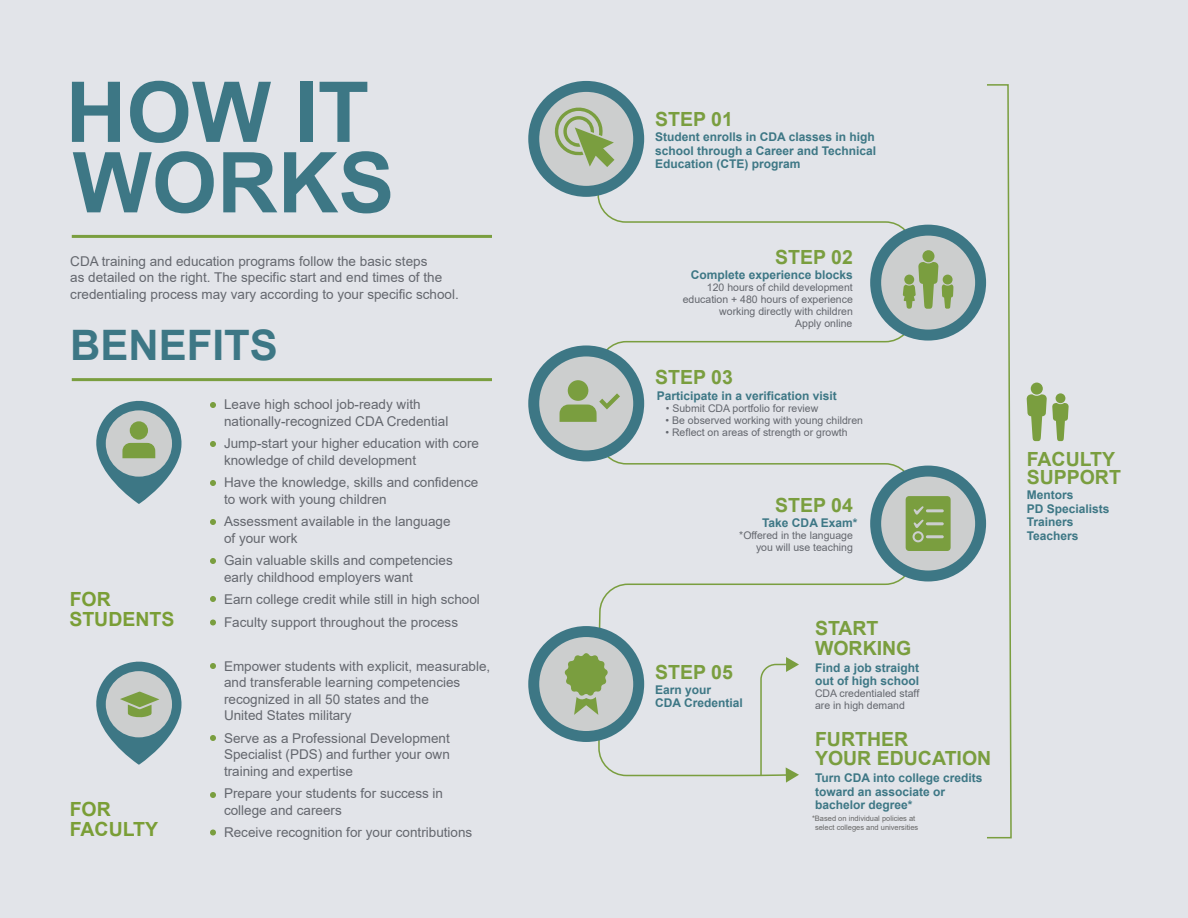
<style>
.page{position:relative;width:1188px;height:918px;background:#e2e4e9}
.page>*{position:absolute;margin:0;border:0;box-sizing:border-box;transform-origin:0 0}
.t1{font:700 84px/70.5px "Arial";color:#3d7785}
.t2{font:700 42px "Arial";color:#3d7785}
.t3{font:700 19.5px/19.8px "Arial";color:#7a9e3f}
.t4{font:700 19.5px/19.6px "Arial";color:#7a9e36}
.t5{font:13.5px/16.5px "Arial";color:#64676e}
.t6{font:700 12px/13.5px "Arial";color:#3d7785}
.t7{font:10.5px/12px "Arial";color:#64676e;text-align:right}
.t8{font:7.5px/9px "Arial";color:#676767;text-align:center}
</style>
<div class="page">
<svg style="left:597px;top:164px;width:317px;height:613px"></svg>
<hr style="left:72px;top:378px;width:420px;height:3px;background:#7a9e3f">
<hr style="left:72px;top:235px;width:420px;height:3px;background:#7a9e3f">
<svg style="left:534px;top:351px;width:105px;height:105px;background:#b5c0c2"></svg>
<div style="left:528px;top:345px;width:116px;height:116px;border:11px solid #3d7785;border-radius:50%"></div>
<div style="left:568px;top:380px;width:20px;height:21px;background:#7a9e3f;border-radius:50%"></div>
<svg style="left:560px;top:393px;width:60px;height:29px;background:#a5b78a"></svg>
<svg style="left:876px;top:230px;width:105px;height:105px;background:#b3bfc1"></svg>
<div style="left:870px;top:225px;width:116px;height:116px;border:11px solid #3d7785;border-radius:50%"></div>
<svg style="left:903px;top:262px;width:50px;height:47px;background:#a4b688"></svg>
<div style="left:922px;top:250px;width:13px;height:12px;background:#7a9e3f;border-radius:50%"></div>
<div style="left:904px;top:275px;width:10px;height:10px;background:#7a9e3f;border-radius:50%"></div>
<div style="left:943px;top:275px;width:10px;height:10px;background:#7a9e3f;border-radius:50%"></div>
<div style="left:1031px;top:383px;width:12px;height:12px;background:#7a9e3f;border-radius:50%"></div>
<svg style="left:1027px;top:394px;width:42px;height:47px"></svg>
<div style="left:1056px;top:393px;width:9px;height:10px;background:#7a9e3f;border-radius:50%"></div>
<svg style="left:760px;top:657px;width:39px;height:126px"></svg>
<svg style="left:96px;top:662px;width:86px;height:103px"></svg>
<svg style="left:96px;top:401px;width:86px;height:103px"></svg>
<div style="left:130px;top:421px;width:18px;height:19px;background:#7a9e3f;border-radius:50%"></div>
<svg style="left:876px;top:471px;width:105px;height:105px;background:#b4bfc1"></svg>
<div style="left:870px;top:466px;width:116px;height:115px;border:11px solid #3d7785;border-radius:50%"></div>
<svg style="left:906px;top:496px;width:45px;height:55px;background:#84a350"></svg>
<svg style="left:534px;top:632px;width:105px;height:104px;background:#b3bfc1"></svg>
<div style="left:528px;top:626px;width:116px;height:116px;border:11px solid #3d7785;border-radius:50%"></div>
<svg style="left:564px;top:653px;width:44px;height:62px;background:#9db27c"></svg>
<svg style="left:534px;top:86px;width:105px;height:105px;background:#abbabd"></svg>
<div style="left:528px;top:81px;width:116px;height:116px;border:11px solid #3d7785;border-radius:50%"></div>
<svg style="left:553px;top:105px;width:61px;height:62px;background:#aebc9a"></svg>
<svg style="left:210px;top:402px;width:6px;height:6px"></svg>
<svg style="left:210px;top:441px;width:6px;height:6px"></svg>
<svg style="left:210px;top:480px;width:6px;height:6px"></svg>
<svg style="left:210px;top:519px;width:6px;height:6px"></svg>
<svg style="left:210px;top:558px;width:6px;height:6px"></svg>
<svg style="left:210px;top:596px;width:6px;height:6px"></svg>
<svg style="left:210px;top:619px;width:6px;height:7px"></svg>
<svg style="left:210px;top:735px;width:6px;height:6px"></svg>
<svg style="left:210px;top:663px;width:6px;height:6px"></svg>
<svg style="left:210px;top:792px;width:6px;height:6px"></svg>
<svg style="left:210px;top:829px;width:6px;height:7px"></svg>
<svg style="left:985px;top:84px;width:27px;height:755px"></svg>
<h1 class="t1" style="left:66px;top:78px;width:330px">HOW IT<br>WORKS</h1>
<p class="t5" style="left:70px;top:253px;width:390px">CDA training and education programs follow the basic steps<br>as detailed on the right. The specific start and end times of the credentialing process may vary according to your specific school.</p>
<h2 class="t2" style="left:70px;top:315px;width:209px">BENEFITS</h2>
<h3 class="t4" style="left:69px;top:590px;width:107px">FOR<br>STUDENTS</h3>
<h3 class="t4" style="left:70px;top:800px;width:90px">FOR<br>FACULTY</h3>
<p class="t5" style="left:224px;top:396px;width:226px">Leave high school job-ready with nationally-recognized CDA Credential</p>
<p class="t5" style="left:224px;top:435px;width:257px">Jump-start your higher education with core knowledge of child development</p>
<p class="t5" style="left:224px;top:474px;width:256px">Have the knowledge, skills and confidence to work with young children</p>
<p class="t5" style="left:224px;top:513px;width:228px">Assessment available in the language of your work</p>
<p class="t5" style="left:224px;top:552px;width:230px">Gain valuable skills and competencies early childhood employers want</p>
<p class="t5" style="left:224px;top:588px;width:257px;line-height:22.5px">Earn college credit while still in high school<br>Faculty support throughout the process</p>
<p class="t5" style="left:224px;top:658px;width:268px">Empower students with explicit, measurable, and transferable learning competencies recognized in all 50 states and the<br>United States military</p>
<p class="t5" style="left:224px;top:730px;width:227px;text-align:justify">Serve as a Professional Development Specialist (PDS) and further your own training and expertise</p>
<p class="t5" style="left:224px;top:785px;width:221px">Prepare your students for success in college and careers</p>
<p class="t5" style="left:224px;top:824px;width:250px">Receive recognition for your contributions</p>
<h3 class="t3" style="left:655px;top:109px;width:79px">STEP 01</h3>
<p class="t6" style="left:655px;top:130px;width:223px">Student enrolls in CDA classes in high school through a Career and Technical<br>Education (CTE) program</p>
<h3 class="t3" style="left:775px;top:247px;width:79px">STEP 02</h3>
<p class="t6" style="left:691px;top:268px;width:164px">Complete experience blocks</p>
<p class="t7" style="left:683px;top:281px;width:172px">120 hours of child development education + 480 hours of experience working directly with children</p>
<p class="t7" style="left:795px;top:317px;width:59px">Apply online</p>
<h3 class="t3" style="left:655px;top:368px;width:79px">STEP 03</h3>
<p class="t6" style="left:657px;top:389px;width:182px">Participate in a verification visit</p>
<p class="t7" style="left:666px;top:402px;width:154px">• Submit CDA portfolio for review</p>
<p class="t7" style="left:666px;top:414px;width:199px">• Be observed working with young children</p>
<p class="t7" style="left:665px;top:426px;width:184px">• Reflect on areas of strength or growth</p>
<h3 class="t3" style="left:775px;top:496px;width:79px">STEP 04</h3>
<p class="t6" style="left:762px;top:517px;width:97px">Take CDA Exam*</p>
<p class="t7" style="left:739px;top:530px;width:115px">*Offered in the language you will use teaching</p>
<h3 class="t3" style="left:655px;top:662px;width:79px">STEP 05</h3>
<p class="t6" style="left:655px;top:683px;width:89px">Earn your<br>CDA Credential</p>
<h3 class="t3" style="left:815px;top:618px;width:98px">START<br>WORKING</h3>
<p class="t6" style="left:815px;top:661px;width:106px">Find a job straight out of high school</p>
<p class="t7" style="left:815px;top:687px;width:106px;text-align:left">CDA credentialed staff are in high demand</p>
<h3 class="t3" style="left:815px;top:729px;width:178px">FURTHER<br>YOUR EDUCATION</h3>
<p class="t6" style="left:815px;top:772px;width:169px">Turn CDA into college credits toward an associate or bachelor degree*</p>
<p class="t8" style="left:812px;top:814px;width:108px">*Based on individual policies at select colleges and universities</p>
<h3 class="t3" style="left:1027px;top:450px;width:96px;line-height:18px">FACULTY<br>SUPPORT</h3>
<p class="t6" style="left:1027px;top:488px;width:84px">Mentors<br>PD Specialists<br>Trainers<br>Teachers</p>
</div>
